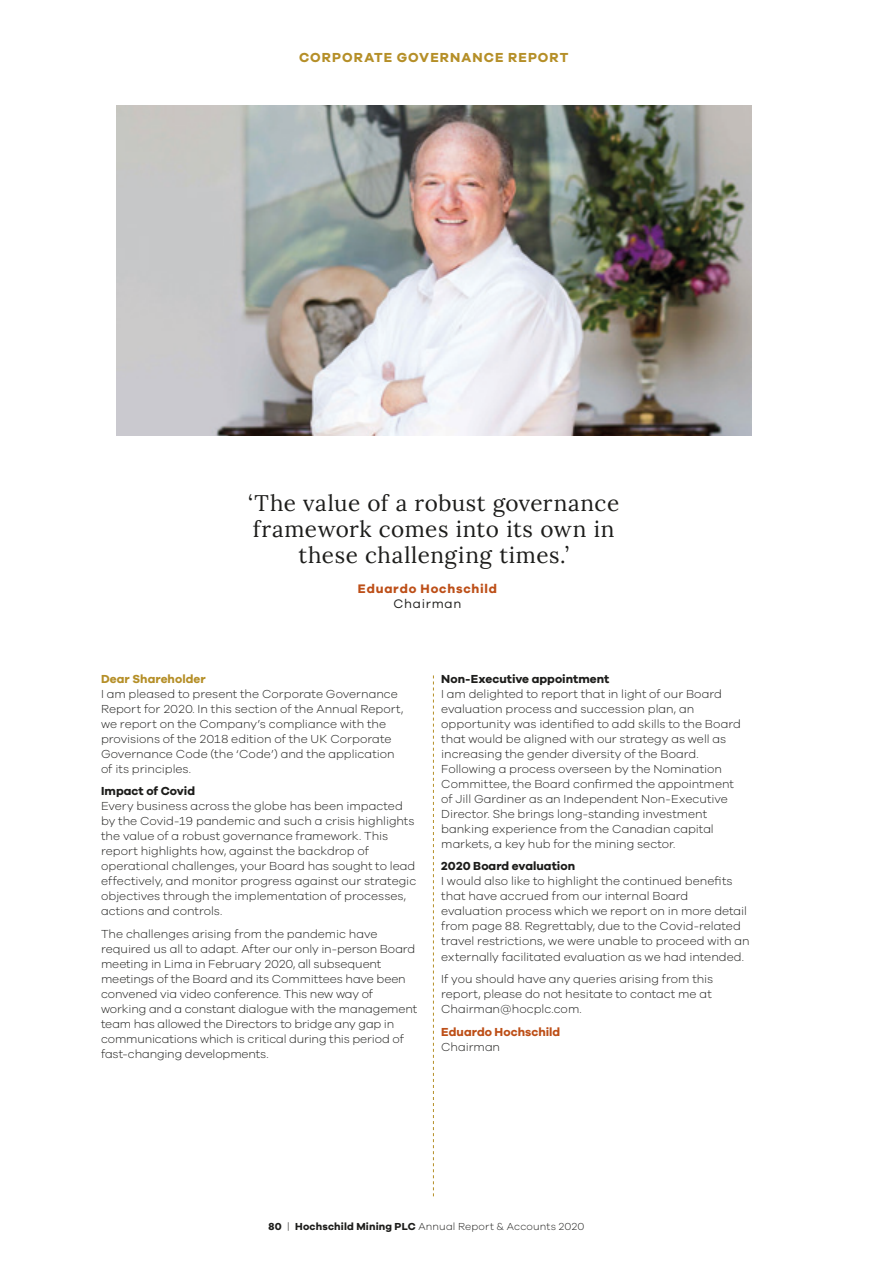
<style>
.page{position:relative;width:893px;height:1263px;background:#fff}
.page>*{position:absolute;margin:0;border:0;box-sizing:border-box;transform-origin:0 0}
.t1{font:22.5px/26.2px "Lora";letter-spacing:.025em;color:#1d1d1b;text-align:center}
.t2{font:700 13.5px "Galano Grotesque";letter-spacing:.08em;color:#b58f28}
.t3{font:700 12.75px "Galano Grotesque";letter-spacing:.06em;color:#bd4f18}
.t4{font:12.75px "Galano Grotesque";letter-spacing:.055em;color:#1d1d1b}
.t5{font:300 12px/15px "Galano Grotesque";letter-spacing:-.005em;color:#1d1d1b}
.t6{font:700 12px "Galano Grotesque";color:#1d1d1b}
.t7{font:700 12px "Galano Grotesque";letter-spacing:.005em;color:#bd4f18}
.t8{font:700 12px "Galano Grotesque";letter-spacing:.005em;color:#b58f28}
.t9{font:300 10.5px "Galano Grotesque";letter-spacing:.015em;color:#1d1d1b}
.s1{font-weight:700}
</style>
<div class="page">
<svg style="left:433px;top:675px;width:1px;height:521px"></svg>
<img style="left:116px;top:105px;width:635px;height:330px">
<p class="t2" style="left:299px;top:49px;width:271px">CORPORATE GOVERNANCE REPORT</p>
<h1 class="t1" style="left:248px;top:488px;width:372px">‘The value of a robust governance framework comes into its own in these challenging times.’</h1>
<p class="t3" style="left:358px;top:580px;width:141px">Eduardo Hochschild</p>
<p class="t4" style="left:394px;top:596px;width:69px">Chairman</p>
<p class="t8" style="left:101px;top:671px;width:106px">Dear Shareholder</p>
<p class="t5" style="left:101px;top:686px;width:304px">I am pleased to present the Corporate Governance Report for 2020. In this section of the Annual Report, we report on the Company’s compliance with the provisions of the 2018 edition of the UK Corporate Governance Code (the ‘Code’) and the application of its principles.</p>
<p class="t6" style="left:101px;top:784px;width:96px">Impact of Covid</p>
<p class="t5" style="left:101px;top:798px;width:317px">Every business across the globe has been impacted by the Covid-19 pandemic and such a crisis highlights the value of a robust governance framework. This report highlights how, against the backdrop of operational challenges, your Board has sought to lead effectively, and monitor progress against our strategic objectives through the implementation of processes, actions and controls.</p>
<p class="t5" style="left:101px;top:926px;width:318px">The challenges arising from the pandemic have required us all to adapt. After our only in-person Board meeting in Lima in February 2020, all subsequent meetings of the Board and its Committees have been convened via video conference. This new way of working and a constant dialogue with the management team has allowed the Directors to bridge any gap in communications which is critical during this period of fast-changing developments.</p>
<p class="t6" style="left:441px;top:671px;width:170px">Non-Executive appointment</p>
<p class="t5" style="left:441px;top:686px;width:301px">I am delighted to report that in light of our Board evaluation process and succession plan, an opportunity was identified to add skills to the Board that would be aligned with our strategy as well as increasing the gender diversity of the Board.<br>Following a process overseen by the Nomination Committee, the Board confirmed the appointment of Jill Gardiner as an Independent Non-Executive Director. She brings long-standing investment banking experience from the Canadian capital markets, a key hub for the mining sector.</p>
<p class="t6" style="left:441px;top:859px;width:135px">2020 Board evaluation</p>
<p class="t5" style="left:441px;top:873px;width:310px">I would also like to highlight the continued benefits that have accrued from our internal Board evaluation process which we report on in more detail from page 88. Regrettably, due to the Covid-related travel restrictions, we were unable to proceed with an externally facilitated evaluation as we had intended.</p>
<p class="t5" style="left:441px;top:971px;width:274px">If you should have any queries arising from this report, please do not hesitate to contact me at<br>Chairman@hocplc.com.</p>
<p class="t7" style="left:441px;top:1024px;width:121px">Eduardo Hochschild</p>
<p class="t5" style="left:441px;top:1038px;width:60px">Chairman</p>
<p class="t9" style="left:268px;top:1220px;width:317px"><span class="s1">80</span> | <span class="s1">Hochschild Mining PLC</span> Annual Report &amp; Accounts 2020</p>
</div>
